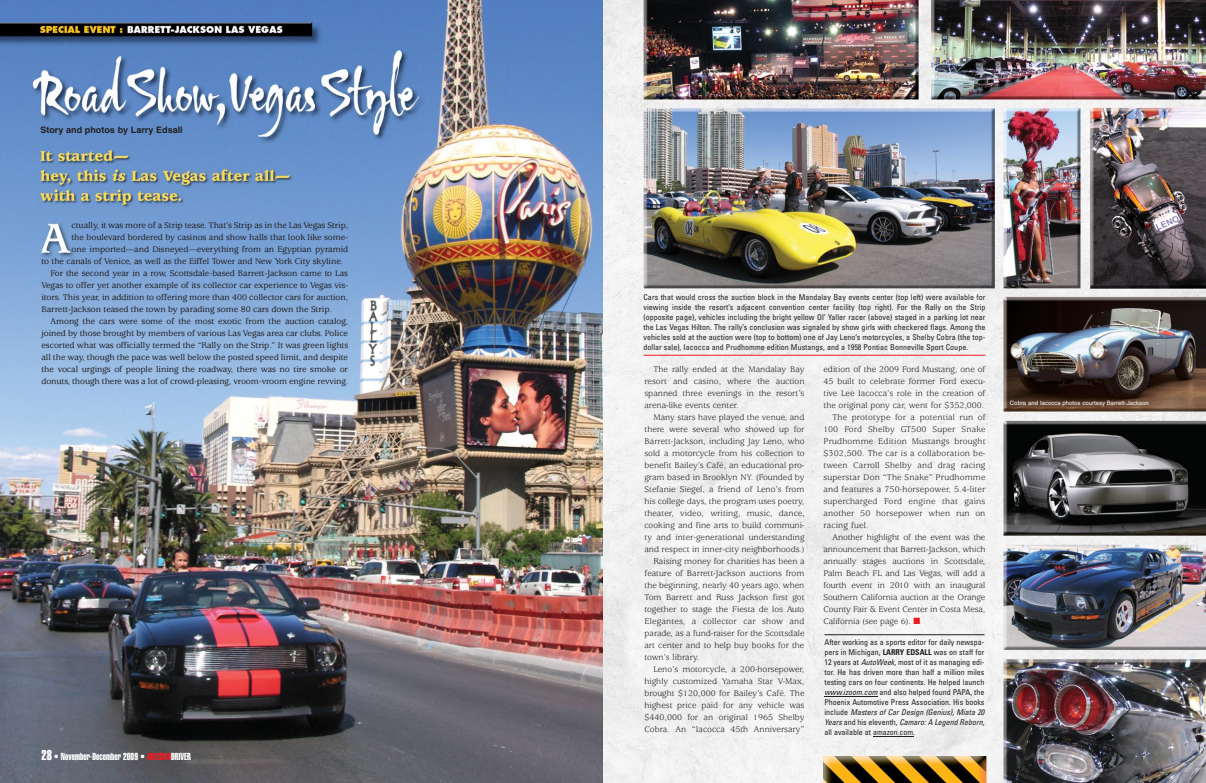
<style>
.page{position:relative;width:1206px;height:783px;background:#fff}
.page>*{position:absolute;margin:0;border:0;box-sizing:border-box;transform-origin:0 0}
.t1{font:10px "Helvetica Extra Compressed";color:#fff}
.t2{font:9px/12px "Usherwood";color:#231f20;text-align:justify}
.t3{font:500 9px "Usherwood";letter-spacing:-.005em;color:#231f20}
.t4{font:9px "Usherwood";letter-spacing:.02em;color:#231f20}
.t5{font:700 9px "Helvetica";color:#231f20}
.t6{font:condensed 8px/10px "Univers";color:#231f20}
.t7{font:6px "Helvetica";color:#fff}
.s1{font-size:14px}
.s2{color:#ed1c24}
.s3{font-weight:700}
.s4{font-style:italic}
</style>
<div class="page">
<img style="left:603px;top:0;width:603px;height:783px">
<img style="left:0;top:0;width:603px;height:783px">
<img style="left:824px;top:756px;width:162px;height:27px">
<hr style="left:824px;top:635px;width:160px;height:1px;background:#231f20">
<hr style="left:824px;top:697px;width:54px;height:1px;background:#231f20">
<hr style="left:873px;top:737px;width:40px;height:1px;background:#231f20">
<hr style="left:644px;top:355px;width:342px;height:1px;background:#ed1c24">
<p class="t5" style="left:40px;top:126px;width:144px">Story and photos by Larry Edsall</p>
<p class="t3" style="left:72px;top:222px;width:278px">ctually, it was more of a Strip tease. That’s Strip as in the Las Vegas Strip,</p>
<p class="t3" style="left:72px;top:234px;width:278px">the boulevard bordered by casinos and show halls that look like some-</p>
<p class="t3" style="left:72px;top:246px;width:278px">one imported—and Disneyed—everything from an Egyptian pyra mid</p>
<p class="t3" style="left:42px;top:258px;width:303px">to the canals of Venice, as well as the Eiffel Tower and New York City skyline.</p>
<p class="t3" style="left:51px;top:270px;width:299px">For the second year in a row, Scotts dale-based Barrett-Jackson came to Las</p>
<p class="t3" style="left:42px;top:282px;width:308px">Vegas to offer yet another example of its collector car experience to Vegas vis-</p>
<p class="t3" style="left:42px;top:294px;width:308px">itors. This year, in addition to offering more than 400 collector cars for auction,</p>
<p class="t3" style="left:42px;top:306px;width:292px">Barrett-Jackson teased the town by parading some 80 cars down the Strip.</p>
<p class="t3" style="left:51px;top:318px;width:299px">Among the cars were some of the most exotic from the auction catalog,</p>
<p class="t3" style="left:42px;top:330px;width:308px">joined by those brought by members of various Las Vegas area car clubs. Police</p>
<p class="t3" style="left:42px;top:342px;width:308px">escorted what was officially termed the “Rally on the Strip.” It was green lights</p>
<p class="t3" style="left:42px;top:354px;width:308px">all the way, though the pace was well below the posted speed limit, and despite</p>
<p class="t3" style="left:42px;top:366px;width:308px">the vocal urgings of people lining the roadway, there was no tire smoke or</p>
<p class="t3" style="left:42px;top:378px;width:308px">donuts, though there was a lot of crowd-pleasing, vroom-vroom engine revving.</p>
<p class="t1" style="left:42px;top:753px;width:151px"><span class="s1">28</span> • November-December 2009 • <span class="s2">ARIZONA</span>DRIVER</p>
<p class="t6" style="left:644px;top:293px;width:344px;text-align:justify">Cars that would cross the auction block in the Mandalay Bay events center (top left) were available for viewing inside the resort’s adjacent convention center facility (top right). For the Rally on the Strip (opposite page), vehicles including the bright yellow Ol’ Yaller racer (above) staged in a parking lot near the Las Vegas Hilton. The rally’s conclusion was signaled by show girls with checkered flags. Among the vehicles sold at the auction were (top to bottom) one of Jay Leno’s motorcycles, a Shelby Cobra (the top&shy;dollar sale), Iacocca and Prudhomme edition Mustangs, and a 1958 Pontiac Bonneville Sport Coupe.</p>
<p class="t2" style="left:644px;top:364px;width:162px;text-indent:9px">The rally ended at the Mandalay Bay resort and casino, where the auction spanned three evenings in the resort’s arena-like events center.</p>
<p class="t2" style="left:653px;top:412px;width:152px">Many stars have played the venue, and</p>
<p class="t2" style="left:644px;top:424px;width:161px">there were several who showed up for</p>
<p class="t2" style="left:644px;top:436px;width:162px">Barrett-Jackson, including Jay Leno, who</p>
<p class="t2" style="left:644px;top:448px;width:162px">sold a motorcycle from his collection to</p>
<p class="t2" style="left:644px;top:460px;width:161px">benefit Bailey’s Café, an educational pro-</p>
<p class="t2" style="left:644px;top:472px;width:162px">gram based in Brooklyn NY. (Founded by</p>
<p class="t2" style="left:644px;top:484px;width:161px">Stefanie Siegel, a friend of Leno’s from</p>
<p class="t2" style="left:644px;top:496px;width:162px">his college days, the program uses poetry,</p>
<p class="t2" style="left:644px;top:508px;width:162px">theater, video, writing, music, dance,</p>
<p class="t2" style="left:644px;top:520px;width:162px">cooking and fine arts to build com muni-</p>
<p class="t2" style="left:644px;top:532px;width:162px">ty and inter-generational under standing</p>
<p class="t2" style="left:644px;top:544px;width:161px">and respect in inner-city neighborhoods.)</p>
<p class="t2" style="left:653px;top:556px;width:153px">Raising money for charities has been a</p>
<p class="t2" style="left:644px;top:568px;width:161px">feature of Barrett-Jackson auctions from</p>
<p class="t2" style="left:644px;top:580px;width:161px">the beginning, nearly 40 years ago, when</p>
<p class="t2" style="left:644px;top:592px;width:162px">Tom Barrett and Russ Jackson first got</p>
<p class="t2" style="left:644px;top:604px;width:161px">together to stage the Fiesta de los Auto</p>
<p class="t4" style="left:644px;top:618px;width:161px">Elegantes, a collector car show and</p>
<p class="t2" style="left:644px;top:628px;width:162px">parade, as a fund-raiser for the Scottsdale</p>
<p class="t2" style="left:644px;top:640px;width:161px">art center and to help buy books for the</p>
<p class="t2" style="left:644px;top:652px;width:56px">town’s library.</p>
<p class="t2" style="left:653px;top:664px;width:152px">Leno’s motorcycle, a 200-horsepower,</p>
<p class="t2" style="left:644px;top:676px;width:161px">highly customized Yamaha Star V-Max,</p>
<p class="t2" style="left:644px;top:688px;width:162px">brought $120,000 for Bailey’s Café. The</p>
<p class="t2" style="left:644px;top:700px;width:162px">highest price paid for any vehicle was</p>
<p class="t2" style="left:644px;top:712px;width:161px">$440,000 for an original 1965 Shelby</p>
<p class="t2" style="left:644px;top:724px;width:162px">Cobra. An “Iacocca 45th Anniversary”</p>
<p class="t2" style="left:824px;top:364px;width:163px">edition of the 2009 Ford Mustang, one of</p>
<p class="t2" style="left:824px;top:376px;width:163px">45 built to celebrate former Ford execu-</p>
<p class="t2" style="left:824px;top:388px;width:163px">tive Lee Iacocca’s role in the creation of</p>
<p class="t2" style="left:824px;top:400px;width:162px">the original pony car, went for $352,000.</p>
<p class="t2" style="left:832px;top:412px;width:155px">The prototype for a potential run of</p>
<p class="t2" style="left:824px;top:424px;width:164px">100 Ford Shelby GT500 Super Snake</p>
<p class="t2" style="left:824px;top:436px;width:164px">Prud homme Edition Mustangs brought</p>
<p class="t2" style="left:824px;top:448px;width:164px">$302,500. The car is a collaboration be -</p>
<p class="t2" style="left:824px;top:460px;width:163px">tween Carroll Shelby and drag racing</p>
<p class="t2" style="left:824px;top:472px;width:164px">superstar Don “The Snake” Prudhomme</p>
<p class="t2" style="left:824px;top:484px;width:164px">and features a 750-horsepower, 5.4-liter</p>
<p class="t4" style="left:824px;top:498px;width:163px">supercharged Ford engine that gains</p>
<p class="t2" style="left:824px;top:508px;width:163px">another 50 horsepower when run on</p>
<p class="t2" style="left:824px;top:520px;width:47px">racing fuel.</p>
<p class="t2" style="left:832px;top:532px;width:154px">Another highlight of the event was the</p>
<p class="t2" style="left:824px;top:544px;width:164px">announcement that Barrett-Jackson, which</p>
<p class="t2" style="left:824px;top:556px;width:164px">annually stages auctions in Scotts dale,</p>
<p class="t2" style="left:824px;top:568px;width:163px">Palm Beach FL and Las Vegas, will add a</p>
<p class="t2" style="left:824px;top:580px;width:164px">fourth event in 2010 with an inaugural</p>
<p class="t2" style="left:824px;top:592px;width:163px">Southern California auction at the Orange</p>
<p class="t2" style="left:824px;top:604px;width:164px">County Fair &amp; Event Center in Costa Mesa,</p>
<p class="t2" style="left:824px;top:616px;width:98px">California (see page 6). <span class="s2">■</span></p>
<p class="t6" style="left:824px;top:638px;width:163px">After working as a sports editor for daily newspa&shy;pers in Michigan, <span class="s3">LARRY EDSALL</span> was on staff for 12 years at <span class="s4">AutoWeek</span>, most of it as managing edi&shy;tor. He has driven more than half a million miles testing cars on four continents. He helped launch <span class="s4">www.izoom.com</span>and also helped found PAPA, the Phoenix Automotive Press Association. His books i n c l u d e <span class="s4">Masters of Car Design (Genius), Miata 20<br>Years</span> a n d h i s e l e v e n t h , <span class="s4">Camaro:A Legend Reborn, </span>all available at amazon.com.</p>
<p class="t7" style="left:1010px;top:401px;width:140px">Cobra and Iacocca photos courtesy Barrett-Jackson</p>
</div>
